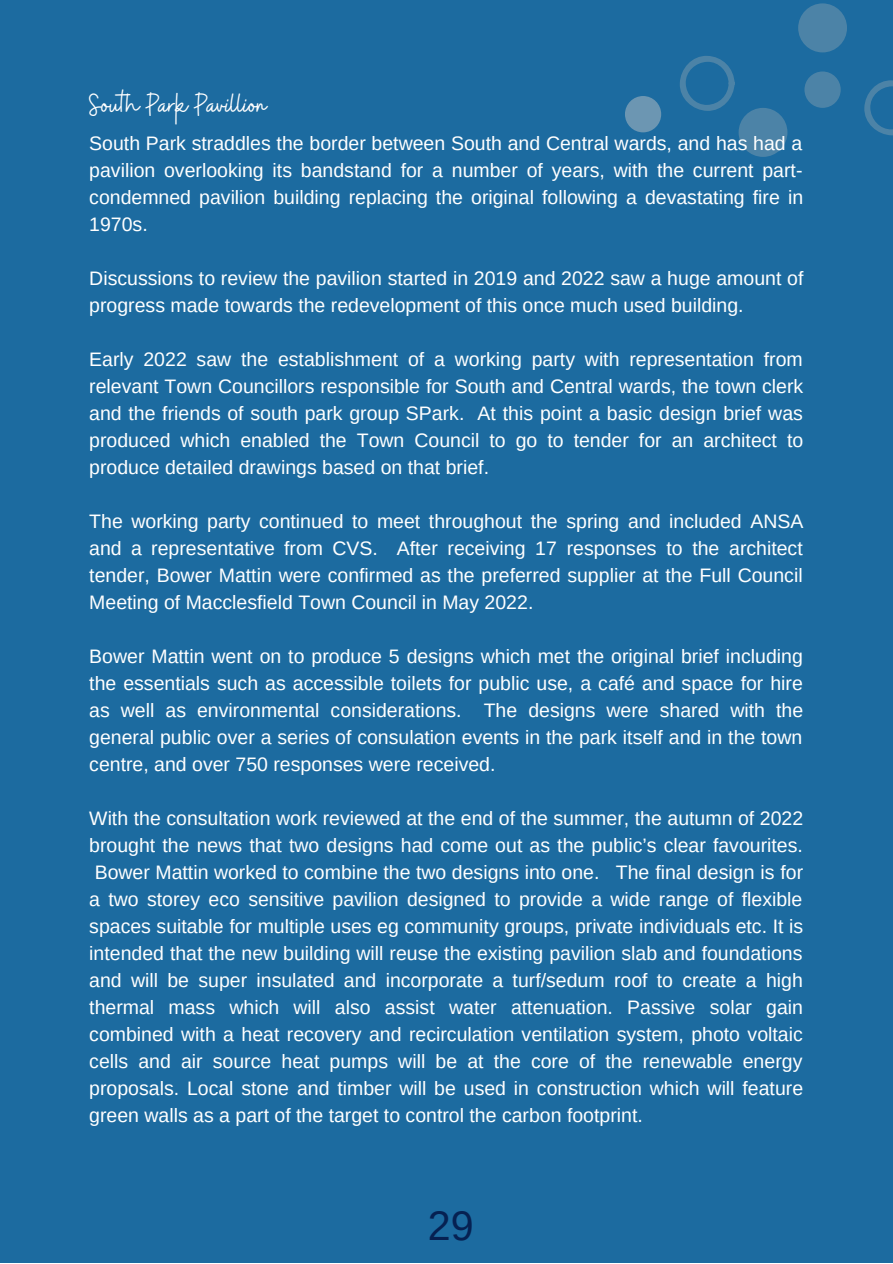
<style>
.page{position:relative;width:893px;height:1264px;background:#fff}
.page>*{position:absolute;margin:0;border:0;box-sizing:border-box;transform-origin:0 0}
.t1{font:41.25px "Arimo";color:#062152}
.t2{font:31.5px "Buffalo";color:#fff}
.t3{font:19.5px/27px "Arimo";color:#fff;text-align:justify}
</style>
<div class="page">
<div style="left:0;top:0;width:892px;height:1262px;background:#1c6ba0"></div>
<div style="left:625px;top:96px;width:36px;height:36px;background:#6c96b2;border-radius:50%"></div>
<div style="left:804px;top:71px;width:36px;height:37px;background:#4c83a7;border-radius:50%"></div>
<div style="left:738px;top:108px;width:49px;height:49px;background:#4c83a7;border-radius:50%"></div>
<div style="left:798px;top:3px;width:48px;height:49px;background:#4c83a7;border-radius:50%"></div>
<svg style="left:864px;top:80px;width:28px;height:56px"></svg>
<svg style="left:680px;top:56px;width:54px;height:55px"></svg>
<p class="t2" style="left:89px;top:85px;width:179px">South Park Pavillion</p>
<p class="t3" style="left:89px;top:130px;width:715px">South Park straddles the border between South and Central wards, and has had a pavilion overlooking its bandstand for a number of years, with the current part&shy;condemned pavilion building replacing the original following a devastating fire in 1970s.</p>
<p class="t3" style="left:89px;top:265px;width:715px">Discussions to review the pavilion started in 2019 and 2022 saw a huge amount of progress made towards the redevelopment of this once much used building.</p>
<p class="t3" style="left:89px;top:346px;width:715px">Early 2022 saw the establishment of a working party with representation from relevant Town Councillors responsible for South and Central wards, the town clerk and the friends of south park group SPark. At this point a basic design brief was produced which enabled the Town Council to go to tender for an architect to produce detailed drawings based on that brief.</p>
<p class="t3" style="left:89px;top:508px;width:715px">The working party continued to meet throughout the spring and included ANSA and a representative from CVS. After receiving 17 responses to the architect tender, Bower Mattin were confirmed as the preferred supplier at the Full Council Meeting of Macclesfield Town Council in May 2022.</p>
<p class="t3" style="left:89px;top:642px;width:715px">Bower Mattin went on to produce 5 designs which met the original brief including the essentials such as accessible toilets for public use, a café and space for hire as well as environmental considerations. The designs were shared with the general public over a series of consulation events in the park itself and in the town centre, and over 750 responses were received.</p>
<p class="t3" style="left:89px;top:804px;width:715px">With the consultation work reviewed at the end of the summer, the autumn of 2022 brought the news that two designs had come out as the public’s clear favourites.<br>Bower Mattin worked to combine the two designs into one. The final design is for a two storey eco sensitive pavilion designed to provide a wide range of flexible spaces suitable for multiple uses eg community groups, private individuals etc. It is intended that the new building will reuse the existing pavilion slab and foundations and will be super insulated and incorporate a turf/sedum roof to create a high thermal mass which will also assist water attenuation. Passive solar gain combined with a heat recovery and recirculation ventilation system, photo voltaic cells and air source heat pumps will be at the core of the renewable energy proposals. Local stone and timber will be used in construction which will feature green walls as a part of the target to control the carbon footprint.</p>
<p class="t1" style="left:428px;top:1202px;width:47px">29</p>
</div>
